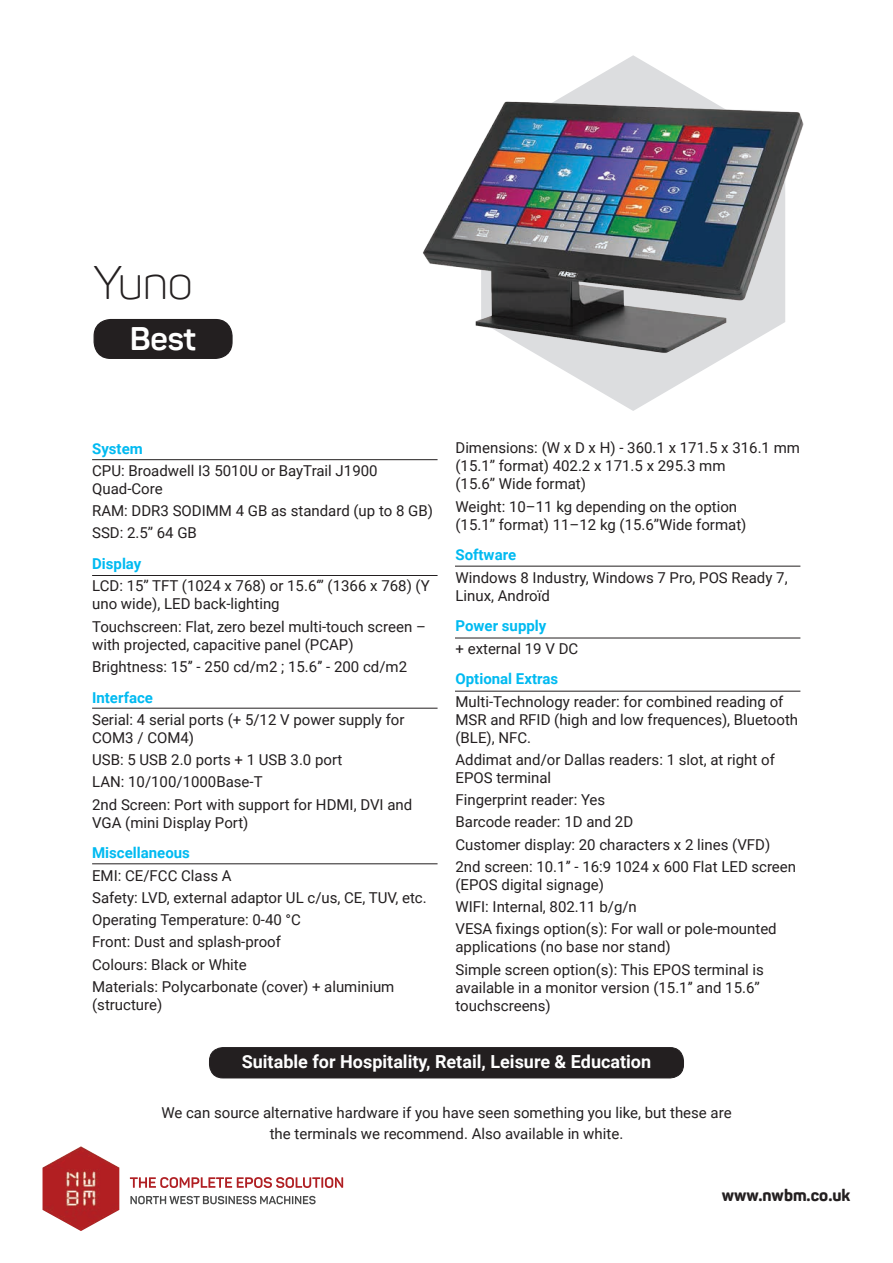
<style>
.page{position:relative;width:893px;height:1263px;background:#fff}
.page>*{position:absolute;margin:0;border:0;box-sizing:border-box;transform-origin:0 0}
.t1{font:300 46.5px "Panton";color:#231f20}
.t2{font:700 32.25px "Panton";color:#fff}
.t3{font:700 18px "Roboto";color:#fff}
.t4{font:800 16.5px "Panton";color:#231f20}
.t5{font:15px/22.2px "Roboto";color:#231f20}
.t6{font:700 15px "Roboto";color:#00baf1}
</style>
<div class="page">
<svg style="left:130px;top:1196px;width:186px;height:8px"></svg>
<svg style="left:130px;top:1177px;width:213px;height:11px"></svg>
<img style="left:43px;top:1146px;width:76px;height:85px">
<hr style="left:92px;top:459px;width:346px;height:1px;background:#231f20">
<hr style="left:92px;top:575px;width:346px;height:1px;background:#231f20">
<hr style="left:92px;top:708px;width:346px;height:1px;background:#231f20">
<hr style="left:92px;top:863px;width:346px;height:1px;background:#231f20">
<hr style="left:455px;top:566px;width:345px;height:1px;background:#231f20">
<hr style="left:455px;top:638px;width:345px;height:1px;background:#231f20">
<hr style="left:455px;top:691px;width:345px;height:1px;background:#231f20">
<div style="left:209px;top:1047px;width:474px;height:31px;background:#231f20;border-radius:14px"></div>
<div style="left:209px;top:1047px;width:475px;height:31px;border:1px solid #231f20;border-radius:14px"></div>
<svg style="left:543px;top:55px;width:180px;height:356px"></svg>
<div style="left:94px;top:320px;width:138px;height:38px;background:#231f20;border-radius:17px"></div>
<div style="left:94px;top:319px;width:139px;height:40px;border:1px solid #231f20;border-radius:17px"></div>
<img style="left:423px;top:96px;width:381px;height:262px">
<h1 class="t1" style="left:94px;top:254px;width:101px">Yuno</h1>
<h2 class="t2" style="left:130px;top:318px;width:68px">Best</h2>
<p class="t6" style="left:92px;top:438px;width:52px">System</p>
<p class="t5" style="left:92px;top:461px;width:287px;line-height:18px">CPU: Broadwell I3 5010U or BayTrail J1900<br>Quad-Core</p>
<p class="t5" style="left:92px;top:499px;width:342px">RAM: DDR3 SODIMM 4 GB as standard (up to 8 GB)<br>SSD: 2.5’’ 64 GB</p>
<p class="t6" style="left:92px;top:553px;width:51px">Display</p>
<p class="t5" style="left:92px;top:576px;width:339px;line-height:18px">LCD: 15’’ TFT (1024 x 768) or 15.6‘” (1366 x 768) (Y uno wide), LED back-lighting</p>
<p class="t5" style="left:92px;top:617px;width:335px;line-height:18px">Touchscreen: Flat, zero bezel multi-touch screen – with projected, capacitive panel (PCAP)</p>
<p class="t5" style="left:92px;top:655px;width:317px">Brightness: 15’’ - 250 cd/m2 ; 15.6’’ - 200 cd/m2</p>
<p class="t6" style="left:92px;top:687px;width:62px">Interface</p>
<p class="t5" style="left:92px;top:710px;width:314px;line-height:18px">Serial: 4 serial ports (+ 5/12 V power supply for<br>COM3 / COM4)</p>
<p class="t5" style="left:92px;top:748px;width:322px">USB: 5 USB 2.0 ports + 1 USB 3.0 port<br>LAN: 10/100/1000Base-T<br>2nd Screen: Port with support for HDMI, DVI and</p>
<p class="t5" style="left:92px;top:810px;width:158px">VGA (mini Display Port)</p>
<p class="t6" style="left:92px;top:842px;width:99px">Miscellaneous</p>
<p class="t5" style="left:92px;top:863px;width:336px">EMI: CE/FCC Class A<br>Safety: LVD, external adaptor UL c/us, CE, TUV, etc.<br>Operating Temperature: 0-40 °C<br>Front: Dust and splash-proof<br>Colours: Black or White<br>Materials: Polycarbonate (cover) + aluminium</p>
<p class="t5" style="left:92px;top:993px;width:72px">(structure)</p>
<p class="t5" style="left:455px;top:438px;width:346px;line-height:18px">Dimensions: (W x D x H) - 360.1 x 171.5 x 316.1 mm (15.1’’ format) 402.2 x 171.5 x 295.3 mm<br>(15.6’’ Wide format)</p>
<p class="t5" style="left:455px;top:497px;width:292px;line-height:18px">Weight: 10–11 kg depending on the option (15.1’’ format) 11–12 kg (15.6’’Wide format)</p>
<p class="t6" style="left:455px;top:544px;width:62px">Software</p>
<p class="t5" style="left:455px;top:568px;width:334px;line-height:18px">Windows 8 Industry, Windows 7 Pro, POS Ready 7,<br>Linux, Androïd</p>
<p class="t6" style="left:455px;top:615px;width:92px">Power supply</p>
<p class="t5" style="left:455px;top:637px;width:124px">+ external 19 V DC</p>
<p class="t6" style="left:455px;top:668px;width:104px">Optional Extras</p>
<p class="t5" style="left:455px;top:692px;width:344px;line-height:18px">Multi-Technology reader: for combined reading of<br>MSR and RFID (high and low frequences), Bluetooth (BLE), NFC.</p>
<p class="t5" style="left:455px;top:750px;width:321px;line-height:18px">Addimat and/or Dallas readers: 1 slot, at right of<br>EPOS terminal</p>
<p class="t5" style="left:455px;top:788px;width:342px">Fingerprint reader: Yes<br>Barcode reader: 1D and 2D<br>Customer display: 20 characters x 2 lines (VFD)<br>2nd screen: 10.1’’ - 16:9 1024 x 600 Flat LED screen</p>
<p class="t5" style="left:455px;top:873px;width:323px">(EPOS digital signage)<br>WIFI: Internal, 802.11 b/g/n<br>VESA fixings option(s): For wall or pole-mounted</p>
<p class="t5" style="left:455px;top:935px;width:310px">applications (no base nor stand)<br>Simple screen option(s): This EPOS terminal is</p>
<p class="t5" style="left:455px;top:978px;width:306px;line-height:18px">available in a monitor version (15.1’’ and 15.6’’ touchscreens)</p>
<p class="t3" style="left:242px;top:1049px;width:411px">Suitable for Hospitality, Retail, Leisure &amp; Education</p>
<p class="t5" style="left:161px;top:1102px;width:572px;line-height:20.7px;text-align:center">We can source alternative hardware if you have seen something you like, but these are the terminals we recommend. Also available in white.</p>
<p class="t4" style="left:722px;top:1184px;width:130px">www.nwbm.co.uk</p>
</div>
